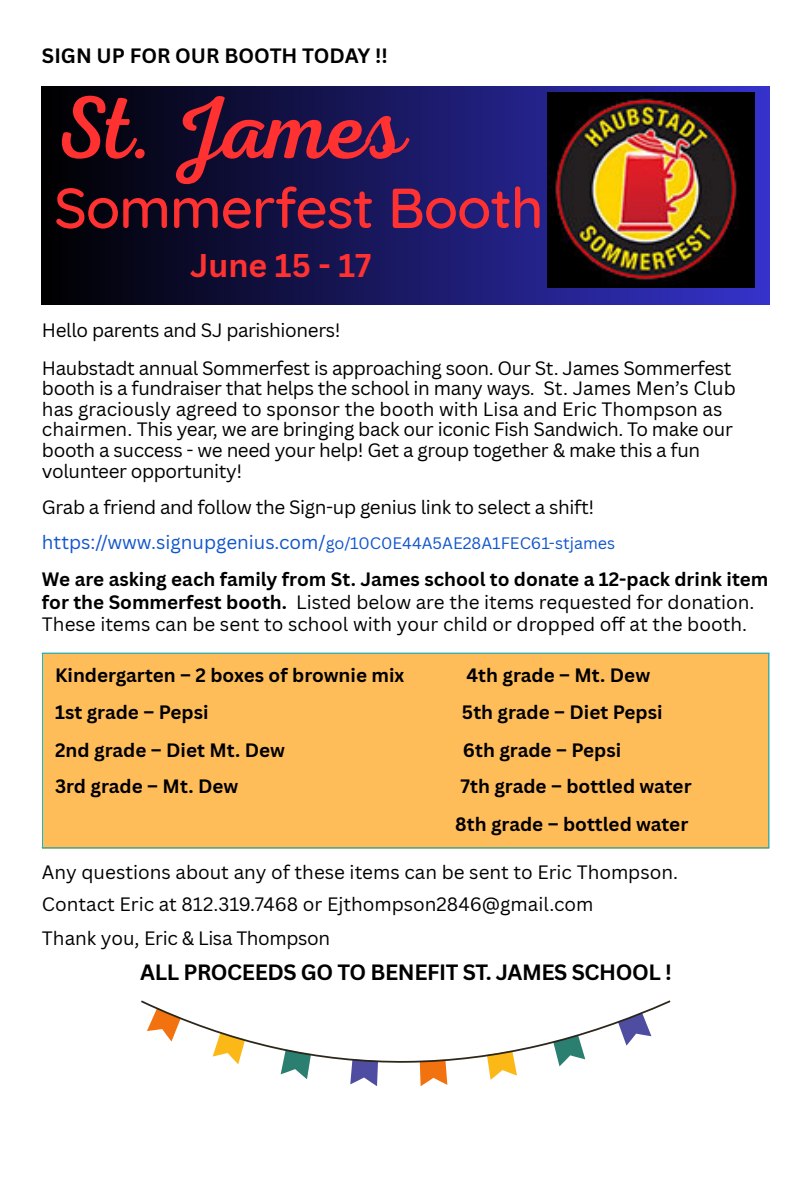
<style>
.page{position:relative;width:810px;height:1181px;background:#fff}
.page>*{position:absolute;margin:0;border:0;box-sizing:border-box;transform-origin:0 0}
.t1{font:89.1px "Nexa Script";letter-spacing:-.015em;color:#ff3131}
.t2{font:500 56.25px "Quicksand";letter-spacing:-.015em;color:#ff3131}
.t3{font:700 31.95px "Canva Sans";color:#ff3131}
.t4{font:700 21.6px "Canva Sans";letter-spacing:-.02em;color:#000}
.t5{font:700 20.25px "Canva Sans";color:#000}
.t6{font:18.9px/20.5px "Canva Sans";letter-spacing:-.02em;color:#000}
.t7{font:18.9px/22.8px "Canva Sans";color:#000}
.t8{font:700 18.9px "Canva Sans";color:#000}
.t9{font:16.2px "Canva Sans";color:#15c}
.s1{font-size:18.9px}
.s2{font-weight:700}
</style>
<div class="page">
<div style="left:42px;top:86px;width:727px;height:219px;background:linear-gradient(to right,#000,#3533cb)"></div>
<img style="left:548px;top:92px;width:207px;height:195px">
<div style="left:42px;top:653px;width:727px;height:195px;background:#ffbd59"></div>
<hr style="left:42px;top:653px;width:1px;height:194px;background:#0fb8ce">
<hr style="left:768px;top:653px;width:1px;height:194px;background:#0fb8ce">
<hr style="left:42px;top:652px;width:727px;height:1px;background:#0fb8ce">
<hr style="left:42px;top:847px;width:727px;height:1px;background:#0fb8ce">
<svg style="left:141px;top:1000px;width:529px;height:86px"></svg>
<p class="t5" style="left:42px;top:42px;width:347px">SIGN UP FOR OUR BOOTH TODAY !!</p>
<p class="t1" style="left:54px;top:77px;width:353px">St. James</p>
<p class="t2" style="left:54px;top:172px;width:491px">Sommerfest Booth</p>
<p class="t3" style="left:190px;top:243px;width:183px">June 15 - 17</p>
<p class="t6" style="left:42px;top:319px;width:300px">Hello parents and SJ parishioners!</p>
<p class="t6" style="left:42px;top:357px;width:695px">Haubstadt annual Sommerfest is approaching soon. Our St. James Sommerfest booth is a fundraiser that helps the school in many ways. St. James Men’s Club has graciously agreed to sponsor the booth with Lisa and Eric Thompson as chairmen. This year, we are bringing back our iconic Fish Sandwich. To make our booth a success - we need your help! Get a group together &amp; make this a fun volunteer opportunity!</p>
<p class="t6" style="left:42px;top:496px;width:554px">Grab a friend and follow the Sign-up genius link to select a shift!</p>
<p class="t9" style="left:42px;top:532px;width:575px"><span class="s1">https://www.signupgenius.com/</span>go/10C0E44A5AE28A1FEC61-stjames</p>
<p class="t7" style="left:42px;top:567px;width:728px"><span class="s2">We are asking each family from St. James school to donate a 12-pack drink item for the Sommerfest booth.</span> Listed below are the items requested for donation.<br>These items can be sent to school with your child or dropped off at the booth.</p>
<p class="t8" style="left:55px;top:661px;width:351px">Kindergarten – 2 boxes of brownie mix</p>
<p class="t8" style="left:467px;top:661px;width:185px">4th grade – Mt. Dew</p>
<p class="t8" style="left:55px;top:699px;width:155px">1st grade – Pepsi</p>
<p class="t8" style="left:462px;top:699px;width:202px">5th grade – Diet Pepsi</p>
<p class="t8" style="left:55px;top:736px;width:231px">2nd grade – Diet Mt. Dew</p>
<p class="t8" style="left:463px;top:736px;width:160px">6th grade – Pepsi</p>
<p class="t8" style="left:55px;top:773px;width:185px">3rd grade – Mt. Dew</p>
<p class="t8" style="left:461px;top:773px;width:233px">7th grade – bottled water</p>
<p class="t8" style="left:455px;top:810px;width:235px">8th grade – bottled water</p>
<p class="t7" style="left:42px;top:860px;width:638px">Any questions about any of these items can be sent to Eric Thompson.</p>
<p class="t7" style="left:42px;top:892px;width:553px">Contact Eric at 812.319.7468 or Ejthompson2846@gmail.com</p>
<p class="t6" style="left:42px;top:927px;width:290px">Thank you, Eric &amp; Lisa Thompson</p>
<p class="t4" style="left:140px;top:957px;width:533px">ALL PROCEEDS GO TO BENEFIT ST. JAMES SCHOOL !</p>
</div>
